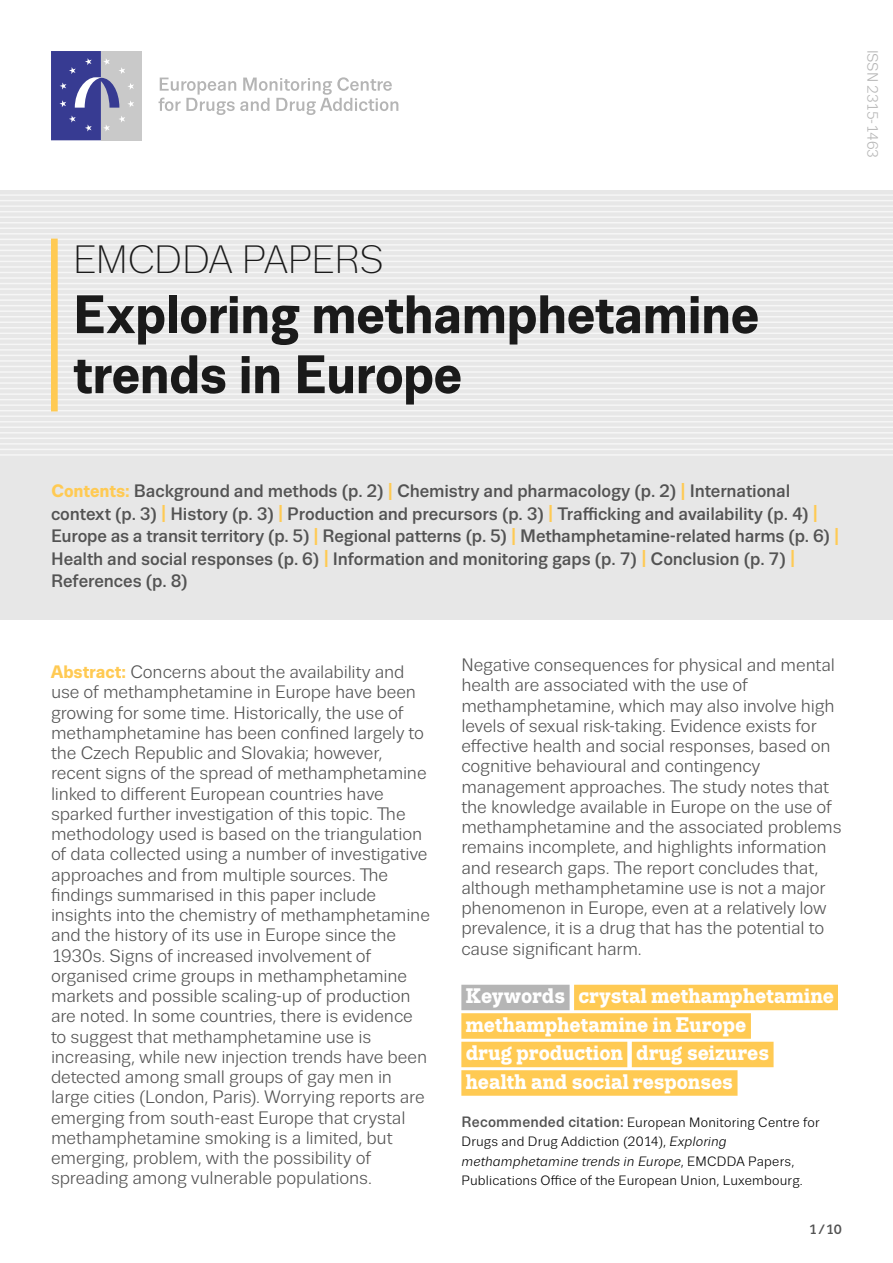
<style>
.page{position:relative;width:893px;height:1263px;background:#fff}
.page>*{position:absolute;margin:0;border:0;box-sizing:border-box;transform-origin:0 0}
.Publication_Title{font:700 54px/60px "Trivia Sans";letter-spacing:-.01em;color:#1a1a1a}
.t1{font:300 39.45px "Trivia Sans";letter-spacing:-.015em;color:#1a1a1a}
.Keywords{font:700 21px/28.5px "Trivia Slab";letter-spacing:.005em;color:#fff}
.Abstract{font:18px/20.2px "Trivia Sans";letter-spacing:-.01em;color:#535353}
.Content{font:500 18px/22.5px "Trivia Sans";letter-spacing:-.005em;color:#535353}
.t2{font:15px "Trivia Sans";letter-spacing:-.01em;color:#b5b5b5}
.TEXT_Regular_9_13{font:13.5px/19.5px "Trivia Sans";letter-spacing:.015em;color:#000}
.t3{font:500 13.5px "Trivia Sans";color:#535353}
.s1{font-weight:700;color:#ffca53}
.s2{font-size:24.3px;color:#ffca53}
.s3{font-weight:500;font-size:15px;color:#535353}
.s4{font-style:italic}
</style>
<div class="page">
<svg style="left:159px;top:77px;width:239px;height:38px"></svg>
<div style="left:101px;top:51px;width:41px;height:89px;background:#c9c9c9"></div>
<svg style="left:51px;top:51px;width:83px;height:89px"></svg>
<div style="left:0;top:190px;width:893px;height:429px;background:#e7e7e7"></div>
<hr style="left:0;top:194px;width:893px;height:2px;background:#f6f6f6">
<hr style="left:0;top:200px;width:893px;height:1px;background:#f6f6f6">
<hr style="left:0;top:205px;width:893px;height:2px;background:#f6f6f6">
<hr style="left:0;top:211px;width:893px;height:1px;background:#f6f6f6">
<hr style="left:0;top:216px;width:893px;height:2px;background:#f6f6f6">
<hr style="left:0;top:222px;width:893px;height:1px;background:#f6f6f6">
<hr style="left:0;top:227px;width:893px;height:2px;background:#f6f6f6">
<hr style="left:0;top:233px;width:893px;height:2px;background:#f6f6f6">
<hr style="left:0;top:239px;width:893px;height:1px;background:#f6f6f6">
<hr style="left:0;top:244px;width:893px;height:2px;background:#f6f6f6">
<hr style="left:0;top:250px;width:893px;height:1px;background:#f6f6f6">
<hr style="left:0;top:255px;width:893px;height:2px;background:#f6f6f6">
<hr style="left:0;top:261px;width:893px;height:1px;background:#f6f6f6">
<hr style="left:0;top:266px;width:893px;height:2px;background:#f6f6f6">
<hr style="left:0;top:272px;width:893px;height:1px;background:#f6f6f6">
<hr style="left:0;top:277px;width:893px;height:2px;background:#f6f6f6">
<hr style="left:0;top:283px;width:893px;height:1px;background:#f6f6f6">
<hr style="left:0;top:288px;width:893px;height:2px;background:#f6f6f6">
<hr style="left:0;top:294px;width:893px;height:1px;background:#f6f6f6">
<hr style="left:0;top:299px;width:893px;height:2px;background:#f6f6f6">
<hr style="left:0;top:305px;width:893px;height:1px;background:#f6f6f6">
<hr style="left:0;top:310px;width:893px;height:2px;background:#f6f6f6">
<hr style="left:0;top:316px;width:893px;height:1px;background:#f6f6f6">
<hr style="left:0;top:321px;width:893px;height:2px;background:#f6f6f6">
<hr style="left:0;top:327px;width:893px;height:1px;background:#f6f6f6">
<hr style="left:0;top:333px;width:893px;height:1px;background:#f6f6f6">
<hr style="left:0;top:338px;width:893px;height:2px;background:#f6f6f6">
<hr style="left:0;top:344px;width:893px;height:1px;background:#f6f6f6">
<hr style="left:0;top:349px;width:893px;height:2px;background:#f6f6f6">
<hr style="left:0;top:355px;width:893px;height:1px;background:#f6f6f6">
<hr style="left:0;top:360px;width:893px;height:2px;background:#f6f6f6">
<hr style="left:0;top:366px;width:893px;height:1px;background:#f6f6f6">
<hr style="left:0;top:371px;width:893px;height:2px;background:#f6f6f6">
<hr style="left:0;top:377px;width:893px;height:1px;background:#f6f6f6">
<hr style="left:0;top:382px;width:893px;height:2px;background:#f6f6f6">
<hr style="left:0;top:388px;width:893px;height:1px;background:#f6f6f6">
<hr style="left:0;top:393px;width:893px;height:2px;background:#f6f6f6">
<hr style="left:0;top:399px;width:893px;height:1px;background:#f6f6f6">
<hr style="left:0;top:404px;width:893px;height:2px;background:#f6f6f6">
<hr style="left:0;top:410px;width:893px;height:1px;background:#f6f6f6">
<hr style="left:0;top:415px;width:893px;height:2px;background:#f6f6f6">
<hr style="left:0;top:421px;width:893px;height:1px;background:#f6f6f6">
<hr style="left:0;top:426px;width:893px;height:2px;background:#f6f6f6">
<hr style="left:0;top:432px;width:893px;height:2px;background:#f6f6f6">
<hr style="left:0;top:438px;width:893px;height:1px;background:#f6f6f6">
<hr style="left:0;top:443px;width:893px;height:2px;background:#f6f6f6">
<hr style="left:0;top:449px;width:893px;height:1px;background:#f6f6f6">
<hr style="left:0;top:454px;width:893px;height:2px;background:#f6f6f6">
<div style="left:461px;top:985px;width:109px;height:25px;background:#b5b5b5"></div>
<div style="left:574px;top:985px;width:264px;height:25px;background:#ffca53"></div>
<div style="left:461px;top:1013px;width:290px;height:26px;background:#ffca53"></div>
<div style="left:461px;top:1042px;width:166px;height:25px;background:#ffca53"></div>
<div style="left:632px;top:1042px;width:142px;height:25px;background:#ffca53"></div>
<div style="left:461px;top:1070px;width:276px;height:26px;background:#ffca53"></div>
<div style="left:51px;top:239px;width:7px;height:172px;background:#ffca53"></div>
<p class="t2" style="left:881px;top:50px;width:110px;rotate:90deg">ISSN 2315-1463</p>
<p class="t1" style="left:73px;top:239px;width:312px">EMCDDA PAPERS</p>
<p class="Publication_Title" style="left:73px;top:286px;width:688px">Exploring methamphetamine trends in Europe</p>
<p class="Content" style="left:51px;top:480px;width:790px"><span class="s1">Contents:</span> Background and methods (p. 2) <span class="s2">I</span> Chemistry and pharmacology (p. 2) <span class="s2">I</span> International context (p. 3) <span class="s2">I</span> History (p. 3) <span class="s2">I</span> Production and precursors (p. 3) <span class="s2">I</span> Trafficking and availability (p. 4) <span class="s2">I </span>Europe as a transit territory (p. 5) <span class="s2">I</span> Regional patterns (p. 5) <span class="s2">I</span> Methamphetamine-related harms (p. 6) <span class="s2">I </span>Health and social responses (p. 6) <span class="s2">I</span> Information and monitoring gaps (p. 7) <span class="s2">I</span> Conclusion (p. 7) <span class="s2">I </span>References (p. 8)</p>
<p class="Abstract" style="left:51px;top:662px;width:380px"><span class="s1">Abstract:</span> Concerns about the availability and use of methamphetamine in Europe have been growing for some time. Historically, the use of methamphetamine has been confined largely to the Czech Republic and Slovakia; however, recent signs of the spread of methamphetamine linked to different European countries have sparked further investigation of this topic. The methodology used is based on the triangulation of data collected using a number of investigative approaches and from multiple sources. The findings summarised in this paper include insights into the chemistry of methamphetamine and the history of its use in Europe since the 1930s. Signs of increased involvement of organised crime groups in methamphetamine markets and possible scaling-up of production are noted. In some countries, there is evidence to suggest that methamphetamine use is increasing, while new injection trends have been detected among small groups of gay men in large cities (London, Paris). Worrying reports are emerging from south-east Europe that crystal methamphetamine smoking is a limited, but emerging, problem, with the possibility of spreading among vulnerable populations.</p>
<p class="Abstract" style="left:461px;top:655px;width:382px">Negative consequences for physical and mental health are associated with the use of methamphetamine, which may also involve high levels of sexual risk-taking. Evidence exists for effective health and social responses, based on cognitive behavioural and contingency management approaches. The study notes that the knowledge available in Europe on the use of methamphetamine and the associated problems remains incomplete, and highlights information and research gaps. The report concludes that, although methamphetamine use is not a major phenomenon in Europe, even at a relatively low prevalence, it is a drug that has the potential to cause significant harm.</p>
<p class="Keywords" style="left:466px;top:982px;width:370px">Keywords crystal methamphetamine methamphetamine in Europe<br>drug production drug seizures health and social responses</p>
<p class="TEXT_Regular_9_13" style="left:461px;top:1112px;width:360px"><span class="s3">Recommended citation:</span> European Monitoring Centre for Drugs and Drug Addiction (2014), <span class="s4">Exploring methamphetamine trends in Europe</span>, EMCDDA Papers, Publications Office of the European Union, Luxembourg.</p>
<p class="t3" style="left:809px;top:1222px;width:35px">1/10</p>
</div>
